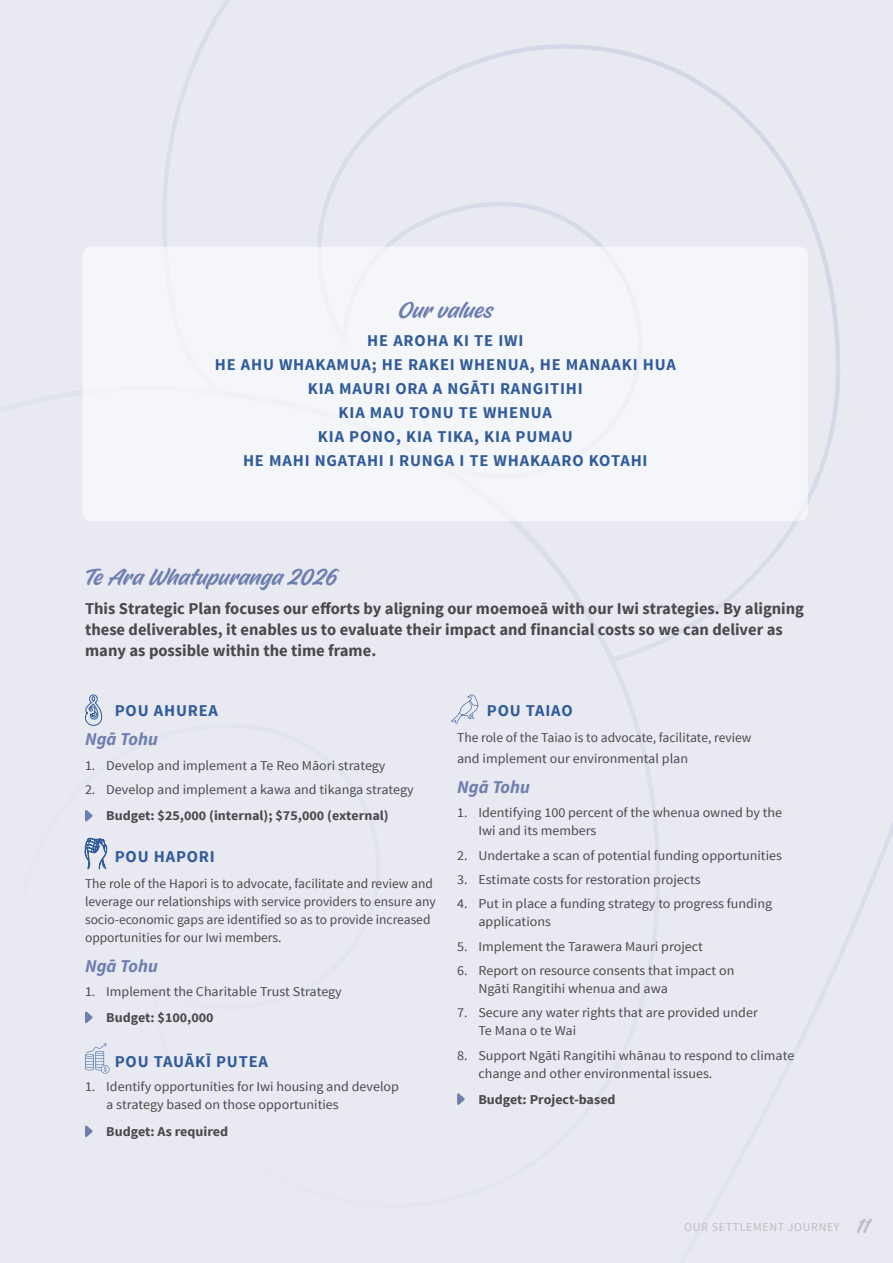
<style>
.page{position:relative;width:893px;height:1263px;background:#e8e9f1}
.page>*{position:absolute;margin:0;border:0;box-sizing:border-box;transform-origin:0 0}
.t1{font:25.5px "Fineday Style Twonon connect";color:#6d7eaf}
.t2{font:italic 700 18px "Source Sans Pro";letter-spacing:.005em;color:#6d7eaf}
.t3{font:700 16.5px/21px "Source Sans Pro";color:#4a4a4d}
.t4{font:700 16.5px/24px "Source Sans Pro";letter-spacing:.05em;color:#315c99;text-align:center}
.t5{font:13.5px/18px "Source Sans Pro";color:#4a4a4d;scale:1.04 1}
.t6{font:13.5px/18px "Source Sans Pro";color:#4a4a4d}
.t7{font:700 13.5px "Source Sans Pro";color:#4a4a4d;scale:1.04 1}
.t8{font:12px "Source Sans Pro";letter-spacing:.05em;color:#bcbec0}
.s1{font-family:"Fineday Style Twonon connect";font-size:22.5px}
</style>
<div class="page">
<div style="left:83px;top:247px;width:725px;height:274px;background:#f5f6f9;border-radius:9px"></div>
<svg style="left:85px;top:1125px;width:8px;height:12px"></svg>
<svg style="left:457px;top:1093px;width:8px;height:12px"></svg>
<svg style="left:85px;top:809px;width:8px;height:13px"></svg>
<svg style="left:85px;top:1011px;width:8px;height:13px"></svg>
<svg style="left:85px;top:838px;width:22px;height:31px"></svg>
<svg style="left:85px;top:1043px;width:25px;height:30px"></svg>
<svg style="left:63px;top:694px;width:60px;height:65px;background:#e0e2ed"></svg>
<svg style="left:451px;top:694px;width:27px;height:30px"></svg>
<h1 class="t1" style="left:398px;top:296px;width:96px">Our values</h1>
<p class="t4" style="left:215px;top:329px;width:463px">HE AROHA KI TE IWI<br>HE AHU WHAKAMUA; HE RAKEI WHENUA, HE MANAAKI HUA<br>KIA MAURI ORA A NGĀTI RANGITIHI<br>KIA MAU TONU TE WHENUA<br>KIA PONO, KIA TIKA, KIA PUMAU<br>HE MAHI NGATAHI I RUNGA I TE WHAKAARO KOTAHI</p>
<h1 class="t1" style="left:85px;top:563px;width:253px">Te Ara Whatupuranga 2026</h1>
<p class="t3" style="left:85px;top:599px;width:720px">This Strategic Plan focuses our efforts by aligning our moemoeā with our Iwi strategies. By aligning these deliverables, it enables us to evaluate their impact and financial costs so we can deliver as many as possible within the time frame.</p>
<p class="t4" style="left:115px;top:699px;width:105px">POU AHUREA</p>
<h2 class="t2" style="left:85px;top:728px;width:74px">Ngā Tohu</h2>
<p class="t5" style="left:85px;top:756px;width:290px">1. Develop and implement a Te Reo Māori strategy</p>
<p class="t5" style="left:85px;top:781px;width:317px">2. Develop and implement a kawa and tikanga strategy</p>
<p class="t7" style="left:106px;top:807px;width:273px">Budget: $25,000 (internal); $75,000 (external)</p>
<p class="t4" style="left:115px;top:845px;width:102px">POU HAPORI</p>
<p class="t6" style="left:85px;top:875px;width:352px">The role of the Hapori is to advocate, facilitate and review and leverage our relationships with service providers to ensure any socio-economic gaps are identified so as to provide increased opportunities for our Iwi members.</p>
<h2 class="t2" style="left:85px;top:954px;width:74px">Ngā Tohu</h2>
<p class="t5" style="left:85px;top:983px;width:248px">1. Implement the Charitable Trust Strategy</p>
<p class="t7" style="left:106px;top:1009px;width:105px">Budget: $100,000</p>
<p class="t4" style="left:115px;top:1050px;width:155px">POU TAUĀKĪ PUTEA</p>
<p class="t5" style="left:106px;top:1078px;width:283px;text-indent:-21px">1. Identify opportunities for Iwi housing and develop a strategy based on those opportunities</p>
<p class="t7" style="left:106px;top:1122px;width:119px">Budget: As required</p>
<p class="t4" style="left:487px;top:699px;width:87px">POU TAIAO</p>
<p class="t6" style="left:457px;top:727px;width:296px;line-height:21px">The role of the Taiao is to advocate, facilitate, review and implement our environmental plan</p>
<h2 class="t2" style="left:457px;top:775px;width:74px">Ngā Tohu</h2>
<p class="t5" style="left:478px;top:804px;width:294px;text-indent:-21px">1. Identifying 100 percent of the whenua owned by the<br>Iwi and its members</p>
<p class="t5" style="left:457px;top:846px;width:314px">2. Undertake a scan of potential funding opportunities</p>
<p class="t5" style="left:457px;top:871px;width:236px">3. Estimate costs for restoration projects</p>
<p class="t5" style="left:478px;top:895px;width:284px;text-indent:-21px">4. Put in place a funding strategy to progress funding applications</p>
<p class="t5" style="left:457px;top:937px;width:238px">5. Implement the Tarawera Mauri project</p>
<p class="t5" style="left:478px;top:962px;width:248px;text-indent:-21px">6. Report on resource consents that impact on<br>Ngāti Rangitihi whenua and awa</p>
<p class="t5" style="left:478px;top:1004px;width:270px;text-indent:-21px">7. Secure any water rights that are provided under<br>Te Mana o te Wai</p>
<p class="t5" style="left:478px;top:1046px;width:305px;text-indent:-21px">8. Support Ngāti Rangitihi whānau to respond to climate change and other environmental issues.</p>
<p class="t7" style="left:478px;top:1091px;width:134px">Budget: Project-based</p>
<p class="t8" style="left:684px;top:1219px;width:186px">OUR SETTLEMENT JOURNEY <span class="s1">11</span></p>
</div>
